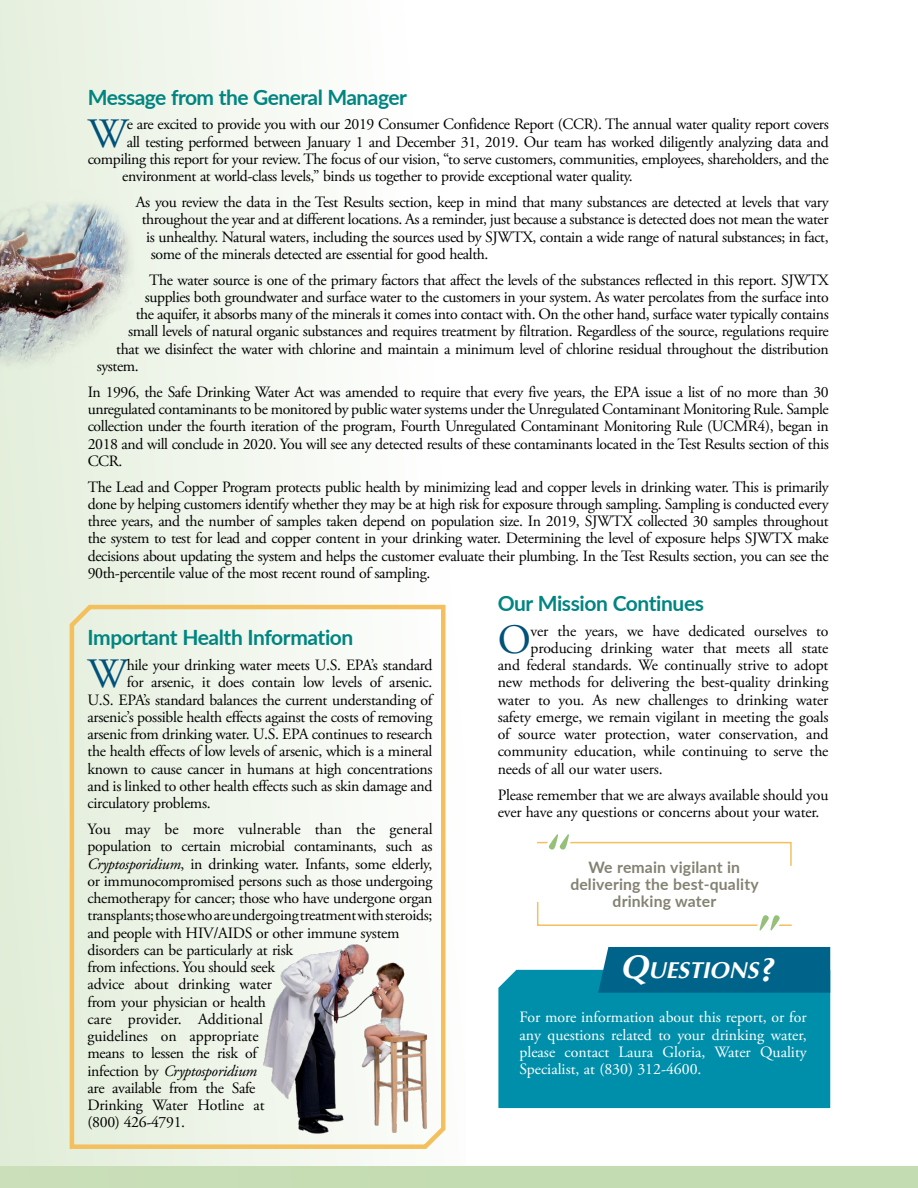
<style>
.page{position:relative;width:918px;height:1188px;background:#fff}
.page>*{position:absolute;margin:0;border:0;box-sizing:border-box;transform-origin:0 0}
.Initial_Cap{font:41.7px "Adobe Garamond Pro";color:#00527a}
.t1{font:italic 700 23.1px "Optima";color:#fff}
.Article_Headline-19{font:700 21px "Lato";letter-spacing:-.025em;color:#008581}
.First_Paragraph{font:15.75px/17.2px "Adobe Garamond Pro";letter-spacing:-.025em;color:#000}
.Initial_Cap-2{font:15.75px "Adobe Garamond Pro";letter-spacing:-.02em;color:#000}
.First_Paragraph-2{font:15.75px/17.2px "Adobe Garamond Pro";color:#fff;text-align:justify}
.First_Paragraph-3{font:700 15.75px/17.2px "Lato";letter-spacing:.01em;color:#848272;text-align:center}
.s1{font-style:italic}
.s2{font-size:33px}
</style>
<div class="page">
<div style="left:0;top:1166px;width:918px;height:22px;background:#c4dcb1"></div>
<svg style="left:0;top:0;width:374px;height:1166px;fill:#eff5ea"></svg>
<svg style="left:67px;top:601px;width:379px;height:550px"></svg>
<img style="left:0;top:189px;width:135px;height:182px">
<div style="left:498px;top:970px;width:332px;height:138px;background:#008fab"></div>
<div style="left:598px;top:947px;width:232px;height:46px;background:#00638a"></div>
<img style="left:257px;top:935px;width:188px;height:201px">
<svg style="left:537px;top:834px;width:255px;height:32px"></svg>
<svg style="left:537px;top:902px;width:255px;height:29px"></svg>
<p class="Article_Headline-19" style="left:88px;top:82px;width:321px">Message from the General Manager</p>
<p class="Initial_Cap" style="left:88px;top:108px;width:42px">W</p>
<p class="Initial_Cap-2" style="left:127px;top:115px;width:703px">e are excited to provide you with our 2019 Consumer Confidence Report (CCR). The annual water quality report covers</p>
<p class="Initial_Cap-2" style="left:127px;top:132px;width:703px">all testing performed between January 1 and December 31, 2019. Our team has worked diligently analyzing data and</p>
<p class="Initial_Cap-2" style="left:88px;top:149px;width:743px">compiling this report for your review. The focus of our vision, “to serve customers, communities, employees, shareholders, and the</p>
<p class="Initial_Cap-2" style="left:122px;top:167px;width:512px">environment at world-class levels,” binds us together to provide exceptional water quality.</p>
<p class="First_Paragraph" style="left:136px;top:194px;width:695px">As you review the data in the Test Results section, keep in mind that many substances are detected at levels that vary</p>
<p class="First_Paragraph" style="left:142px;top:211px;width:688px">throughout the year and at different locations. As a reminder, just because a substance is detected does not mean the water</p>
<p class="First_Paragraph" style="left:146px;top:228px;width:684px">is unhealthy. Natural waters, including the sources used by SJWTX, contain a wide range of natural substances; in fact,</p>
<p class="First_Paragraph" style="left:151px;top:246px;width:339px">some of the minerals detected are essential for good health.</p>
<p class="First_Paragraph" style="left:149px;top:272px;width:681px">The water source is one of the primary factors that affect the levels of the substances reflected in this report. SJWTX</p>
<p class="First_Paragraph" style="left:145px;top:289px;width:686px">supplies both groundwater and surface water to the customers in your system. As water percolates from the surface into</p>
<p class="First_Paragraph" style="left:136px;top:306px;width:695px">the aquifer, it absorbs many of the minerals it comes into contact with. On the other hand, surface water typically contains</p>
<p class="First_Paragraph" style="left:128px;top:323px;width:702px">small levels of natural organic substances and requires treatment by filtration. Regardless of the source, regulations require</p>
<p class="First_Paragraph" style="left:116px;top:341px;width:714px">that we disinfect the water with chlorine and maintain a minimum level of chlorine residual throughout the distribution</p>
<p class="First_Paragraph" style="left:97px;top:358px;width:44px">system.</p>
<p class="First_Paragraph" style="left:88px;top:384px;width:743px;text-align:justify">In 1996, the Safe Drinking Water Act was amended to require that every five years, the EPA issue a list of no more than 30 unregulated contaminants to be monitored by public water systems under the Unregulated Contaminant Monitoring Rule. Sample collection under the fourth iteration of the program, Fourth Unregulated Contaminant Monitoring Rule (UCMR4), began in 2018 and will conclude in 2020. You will see any detected results of these contaminants located in the Test Results section of this CCR.</p>
<p class="First_Paragraph" style="left:88px;top:479px;width:743px;text-align:justify">The Lead and Copper Program protects public health by minimizing lead and copper levels in drinking water. This is primarily done by helping customers identify whether they may be at high risk for exposure through sampling. Sampling is conducted every three years, and the number of samples taken depend on population size. In 2019, SJWTX collected 30 samples throughout the system to test for lead and copper content in your drinking water. Determining the level of exposure helps SJWTX make decisions about updating the system and helps the customer evaluate their plumbing. In the Test Results section, you can see the 90th-percentile value of the most recent round of sampling.</p>
<p class="Article_Headline-19" style="left:88px;top:622px;width:267px">Important Health Information</p>
<p class="Initial_Cap" style="left:88px;top:649px;width:42px">W</p>
<p class="Initial_Cap-2" style="left:127px;top:656px;width:307px">hile your drinking water meets U.S. EPA’s standard</p>
<p class="Initial_Cap-2" style="left:127px;top:673px;width:307px">for arsenic, it does contain low levels of arsenic.</p>
<p class="Initial_Cap-2" style="left:88px;top:690px;width:347px">U.S. EPA’s standard balances the current understanding of</p>
<p class="Initial_Cap-2" style="left:88px;top:708px;width:346px">arsenic’s possible health effects against the costs of removing</p>
<p class="Initial_Cap-2" style="left:88px;top:725px;width:347px">arsenic from drinking water. U.S. EPA continues to research</p>
<p class="Initial_Cap-2" style="left:88px;top:742px;width:346px">the health effects of low levels of arsenic, which is a mineral</p>
<p class="Initial_Cap-2" style="left:88px;top:759px;width:346px">known to cause cancer in humans at high concentrations</p>
<p class="Initial_Cap-2" style="left:88px;top:777px;width:346px">and is linked to other health effects such as skin damage and</p>
<p class="Initial_Cap-2" style="left:88px;top:794px;width:125px">circulatory problems.</p>
<p class="First_Paragraph" style="left:88px;top:821px;width:347px">You may be more vulnerable than the general population to certain microbial contaminants, such as <span class="s1">Cryptosporidium</span>, in drinking water. Infants, some elderly, or immunocompromised persons such as those undergoing chemotherapy for cancer; those who have undergone organ transplants; those who are undergoing treatment with steroids; and people with HIV/AIDS or other immune system disorders can be particularly at risk<br>from infections. You should seek<br>advice about drinking water<br>from your physician or health<br>care provider. Additional<br>guidelines on appropriate<br>means to lessen the risk of<br>infection by <span class="s1">Cryptosporidium<br></span>are available from the Safe<br>Drinking Water Hotline at<br>(800) 426-4791.</p>
<p class="Article_Headline-19" style="left:498px;top:588px;width:208px">Our Mission Continues</p>
<p class="Initial_Cap" style="left:498px;top:615px;width:35px">O</p>
<p class="Initial_Cap-2" style="left:531px;top:621px;width:299px">ver the years, we have dedicated ourselves to</p>
<p class="Initial_Cap-2" style="left:531px;top:638px;width:299px">producing drinking water that meets all state</p>
<p class="Initial_Cap-2" style="left:498px;top:656px;width:332px">and federal standards. We continually strive to adopt</p>
<p class="Initial_Cap-2" style="left:498px;top:673px;width:332px">new methods for delivering the best-quality drinking</p>
<p class="Initial_Cap-2" style="left:498px;top:690px;width:332px">water to you. As new challenges to drinking water</p>
<p class="Initial_Cap-2" style="left:498px;top:707px;width:332px">safety emerge, we remain vigilant in meeting the goals</p>
<p class="Initial_Cap-2" style="left:498px;top:725px;width:332px">of source water protection, water conservation, and</p>
<p class="Initial_Cap-2" style="left:498px;top:742px;width:332px">community education, while continuing to serve the</p>
<p class="Initial_Cap-2" style="left:498px;top:759px;width:167px">needs of all our water users.</p>
<p class="First_Paragraph" style="left:498px;top:786px;width:332px">Please remember that we are always available should you ever have any questions or concerns about your water.</p>
<p class="First_Paragraph-3" style="left:570px;top:858px;width:190px">We remain vigilant in delivering the best-quality drinking water</p>
<p class="t1" style="left:621px;top:956px;width:162px"><span class="s2">Q</span>UESTIONS<span class="s2">?</span></p>
<p class="First_Paragraph-2" style="left:519px;top:1009px;width:289px">For more information about this report, or for any questions related to your drinking water, please contact Laura Gloria, Water Quality Specialist, at (830) 312-4600.</p>
</div>
